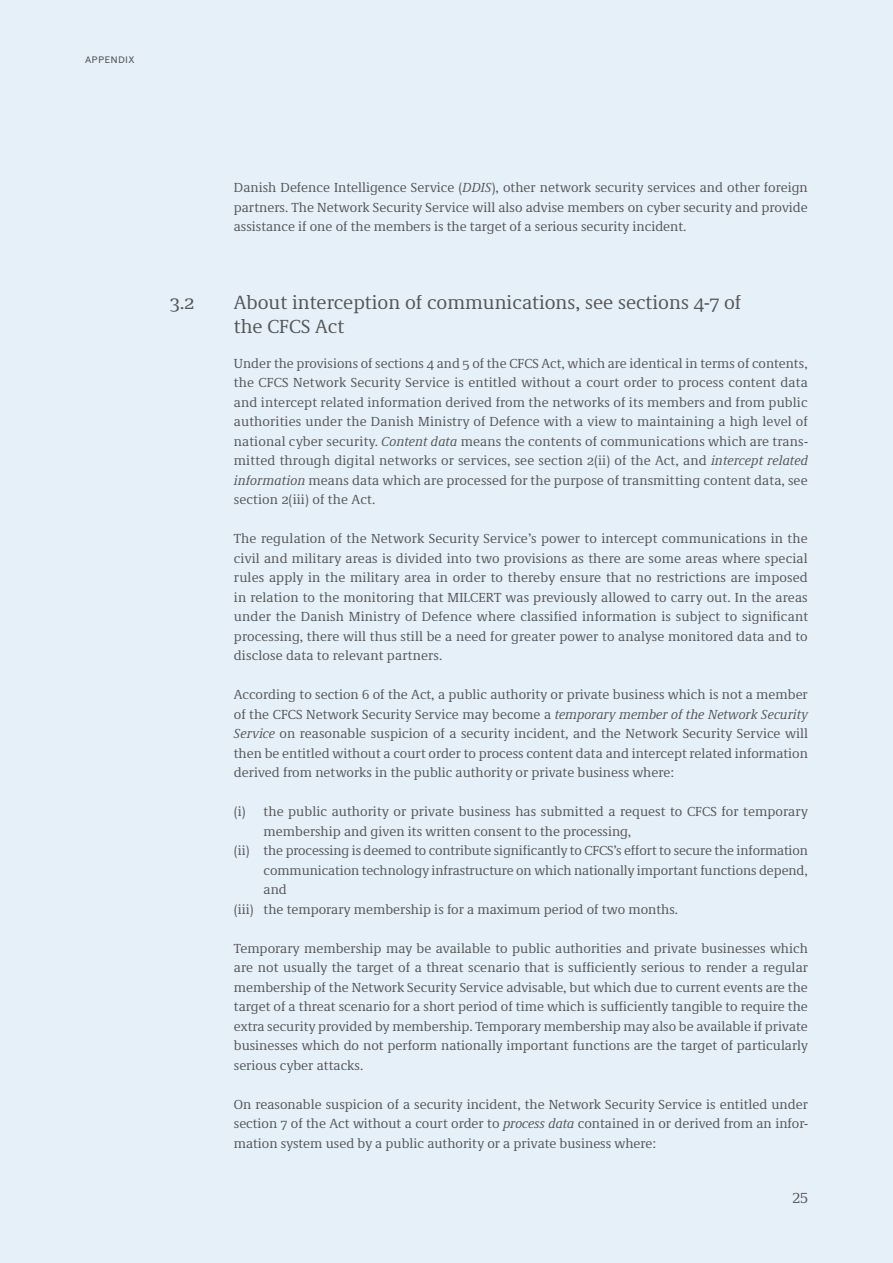
<style>
.page{position:relative;width:893px;height:1263px;background:#e5f0f9}
.page>*{position:absolute;margin:0;border:0;box-sizing:border-box;transform-origin:0 0}
.t1{font:19.5px/24px "Demos Next Pro";color:#565656}
.t2{font:15px "Demos Next Pro Regular 2";color:#565656}
.t3{font:13.5px/19.5px "Demos Next Pro";color:#565656;text-align:justify}
.t4{font:9.45px "Apercu 2";letter-spacing:.03em;color:#565656;scale:1.11 1}
.s1{font-style:italic}
</style>
<div class="page">
<p class="t4" style="left:85px;top:54px;width:46px">APPENDIX</p>
<p class="t3" style="left:234px;top:177px;width:575px">Danish Defence Intelligence Service (<span class="s1">DDIS</span>), other network security services and other foreign partners. The Network Security Service will also advise members on cyber security and provide assistance if one of the members is the target of a serious security incident.</p>
<h1 class="t1" style="left:170px;top:290px;width:26px">3.2</h1>
<h1 class="t1" style="left:234px;top:290px;width:509px">About interception of communications, see sections 4-7 of the CFCS Act</h1>
<p class="t3" style="left:234px;top:353px;width:576px">Under the provisions of sections 4 and 5 of the CFCS Act, which are identical in terms of contents, the CFCS Network Security Service is entitled without a court order to process content data and intercept related information derived from the networks of its members and from public authorities under the Danish Ministry of Defence with a view to maintaining a high level of national cyber security. <span class="s1">Content data</span> means the contents of communications which are trans&shy;mitted through digital networks or services, see section 2(ii) of the Act, and <span class="s1">intercept related information</span> means data which are processed for the purpose of transmitting content data, see section 2(iii) of the Act.</p>
<p class="t3" style="left:234px;top:528px;width:576px">The regulation of the Network Security Service’s power to intercept communications in the civil and military areas is divided into two provisions as there are some areas where special rules apply in the military area in order to thereby ensure that no restrictions are imposed in relation to the monitoring that MILCERT was previously allowed to carry out. In the areas under the Danish Ministry of Defence where classified information is subject to significant processing, there will thus still be a need for greater power to analyse monitored data and to disclose data to relevant partners.</p>
<p class="t3" style="left:234px;top:684px;width:576px">According to section 6 of the Act, a public authority or private business which is not a member of the CFCS Network Security Service may become a <span class="s1">temporary member of the Network Security Service</span> on reasonable suspicion of a security incident, and the Network Security Service will then be entitled without a court order to process content data and intercept related information derived from networks in the public authority or private business where:</p>
<p class="t3" style="left:234px;top:801px;width:575px">(i) the public authority or private business has submitted a request to CFCS for temporary</p>
<p class="t3" style="left:264px;top:821px;width:369px">membership and given its written consent to the processing,</p>
<p class="t3" style="left:234px;top:840px;width:576px">(ii) the processing is deemed to contribute significantly to CFCS’s effort to secure the information</p>
<p class="t3" style="left:264px;top:860px;width:546px">communication technology infrastructure on which nationally important functions depend,</p>
<p class="t3" style="left:264px;top:879px;width:25px">and</p>
<p class="t3" style="left:234px;top:899px;width:446px">(iii) the temporary membership is for a maximum period of two months.</p>
<p class="t3" style="left:234px;top:938px;width:576px">Temporary membership may be available to public authorities and private businesses which are not usually the target of a threat scenario that is sufficiently serious to render a regular membership of the Network Security Service advisable, but which due to current events are the target of a threat scenario for a short period of time which is sufficiently tangible to require the extra security provided by membership. Temporary membership may also be available if private businesses which do not perform nationally important functions are the target of particularly serious cyber attacks.</p>
<p class="t3" style="left:234px;top:1094px;width:576px">On reasonable suspicion of a security incident, the Network Security Service is entitled under section 7 of the Act without a court order to <span class="s1">process data</span> contained in or derived from an infor&shy;mation system used by a public authority or a private business where:</p>
<p class="t2" style="left:792px;top:1188px;width:17px">25</p>
</div>
